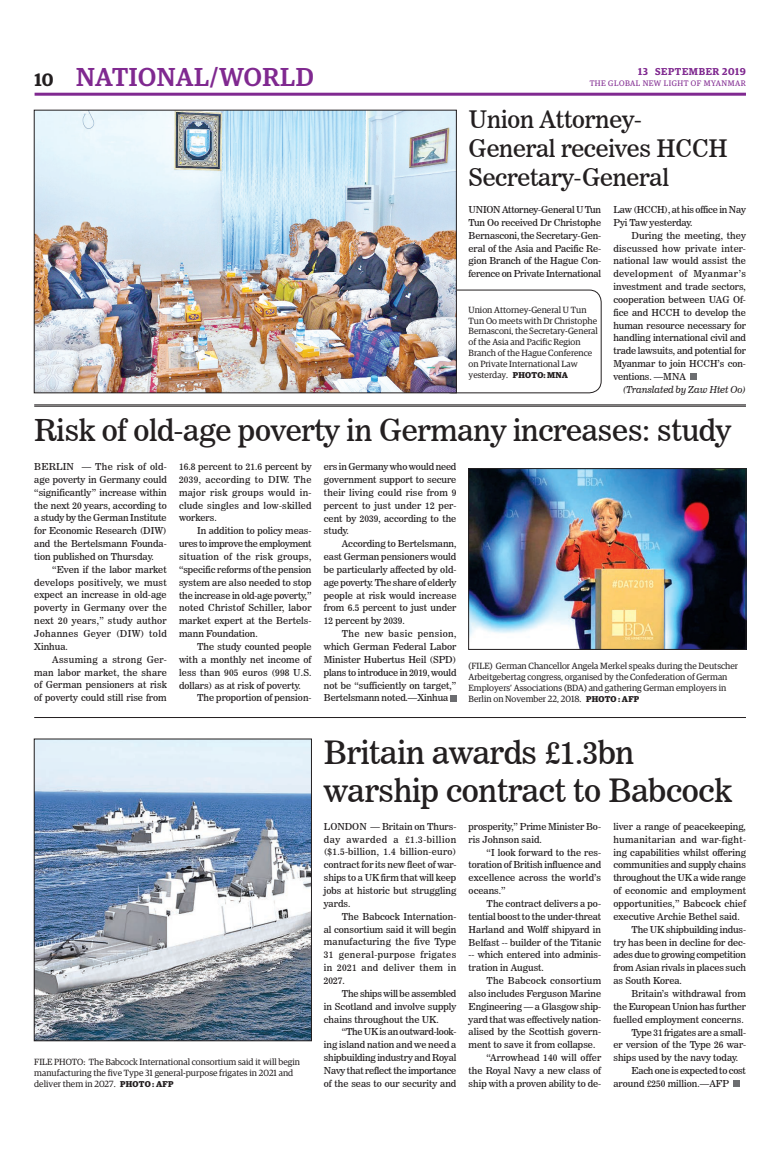
<style>
.page{position:relative;width:773px;height:1152px;background:#fff}
.page>*{position:absolute;margin:0;border:0;box-sizing:border-box;transform-origin:0 0}
.t1{font:32px/38.4px "News 706 BT Roman C";letter-spacing:-.01em;color:#231f20}
.t2{font:30px "News 706 BT Roman C";letter-spacing:-.01em;color:#231f20}
.t3{font:500 26px "Guardian Egyp";letter-spacing:.02em;color:#802990}
.t4{font:24px/28.8px "News 706 BT Roman C";letter-spacing:-.01em;color:#231f20}
.t5{font:600 10px "Guardian Egyp";letter-spacing:.06em;color:#802990}
.t6{font:9.5px/12.9px "News 706 BT Roman C";color:#231f20;text-align:justify}
.t7{font:9.5px/12.9px "News 706 BT Roman C";letter-spacing:-.02em;color:#231f20}
.t8{font:9.5px "News 706 BT Roman C";letter-spacing:.03em;color:#231f20}
.t9{font:9.5px "News 706 BT Italic C";letter-spacing:-.01em;color:#231f20}
.t10{font:9.5px "News 706 BT Roman C";letter-spacing:.02em;color:#231f20}
.t11{font:9px/10.8px "Guardian Egyp";color:#231f20}
.t12{font:8px "Guardian Egyp";letter-spacing:.06em;color:#802990}
.s1{font-weight:600;font-size:18px;color:#231f20}
.s2{font-weight:700;font-size:8.5px}
</style>
<div class="page">
<hr style="left:35px;top:93px;width:711px;height:3px;background:#802990">
<svg style="left:690px;top:374px;width:6px;height:6px"></svg>
<hr style="left:34px;top:406px;width:712px;height:1px;background:#231f20">
<hr style="left:34px;top:405px;width:712px;height:1px;background:#231f20">
<hr style="left:34px;top:717px;width:712px;height:1px;background:#231f20">
<div style="left:440px;top:290px;width:161px;height:103px;border:1px solid #231f20;border-radius:12px"></div>
<img style="left:36px;top:112px;width:418px;height:279px">
<img style="left:36px;top:741px;width:273px;height:298px">
<div style="left:34px;top:739px;width:277px;height:302px;border:1px solid #231f20"></div>
<img style="left:470px;top:470px;width:274px;height:178px">
<div style="left:468px;top:468px;width:278px;height:182px;border:1px solid #231f20"></div>
<svg style="left:450px;top:695px;width:6px;height:6px"></svg>
<div style="left:733px;top:1080px;width:7px;height:7px;background:#6c6d70"></div>
<h3 class="t3" style="left:35px;top:59px;width:280px"><span class="s1">10</span> NATIONAL/WORLD</h3>
<p class="t5" style="left:638px;top:64px;width:109px">13 SEPTEMBER 2019</p>
<p class="t12" style="left:589px;top:78px;width:158px">THE GLOBAL NEW LIGHT OF MYANMAR</p>
<h3 class="t4" style="left:468px;top:105px;width:261px">Union Attorney-<br>General receives HCCH<br>Secretary-General</h3>
<p class="t7" style="left:613px;top:203px;width:134px">Law (HCCH), at his office in Nay<br>Pyi Taw yesterday.</p>
<p class="t6" style="left:613px;top:229px;width:134px;text-indent:18px">During the meeting, they discussed how private inter&shy;national law would assist the development of Myanmar’s investment and trade sectors, cooperation between UAG Of&shy;fice and HCCH to develop the human resource necessary for handling international civil and trade lawsuits, and potential for Myanmar to join HCCH’s con&shy;ventions. —MNA</p>
<p class="t9" style="left:622px;top:384px;width:125px">(Translated by Zaw Htet Oo)</p>
<p class="t6" style="left:468px;top:203px;width:134px">UNION Attorney-General U Tun Tun Oo received Dr Christophe Bernasconi, the Secretary-Gen&shy;eral of the Asia and Pacific Re&shy;gion Branch of the Hague Con&shy;ference on Private International</p>
<p class="t11" style="left:468px;top:304px;width:131px">Union Attorney-General U Tun<br>Tun Oo meets with Dr Christophe<br>Bernasconi, the Secretary-General of the Asia and Pacific Region<br>Branch of the Hague Conference on Private International Law yesterday. <span class="s2">PHOTO: MNA</span></p>
<h2 class="t2" style="left:34px;top:413px;width:698px">Risk of old-age poverty in Germany increases: study</h2>
<p class="t6" style="left:34px;top:460px;width:134px">BERLIN — The risk of old&shy;age poverty in Germany could “significantly” increase within the next 20 years, according to a study by the German Institute for Economic Research (DIW) and the Bertelsmann Founda&shy;tion published on Thursday.</p>
<p class="t6" style="left:34px;top:563px;width:134px;text-indent:18px">“Even if the labor market develops positively, we must expect an increase in old-age poverty in Germany over the next 20 years,” study author Johannes Geyer (DIW) told Xinhua.</p>
<p class="t6" style="left:34px;top:653px;width:134px;text-indent:18px">Assuming a strong Ger&shy;man labor market, the share of German pensioners at risk of poverty could still rise from</p>
<p class="t6" style="left:179px;top:460px;width:134px">16.8 percent to 21.6 percent by 2039, according to DIW. The major risk groups would in&shy;clude singles and low-skilled workers.</p>
<p class="t6" style="left:179px;top:524px;width:134px;text-indent:18px">In addition to policy meas&shy;ures to improve the employment situation of the risk groups, “specific reforms of the pension system are also needed to stop the increase in old-age poverty,” noted Christof Schiller, labor market expert at the Bertels&shy;mann Foundation.</p>
<p class="t6" style="left:179px;top:640px;width:134px;text-indent:18px">The study counted people with a monthly net income of less than 905 euros (998 U.S. dollars) as at risk of poverty.</p>
<p class="t6" style="left:197px;top:692px;width:116px">The proportion of pension-</p>
<p class="t6" style="left:324px;top:460px;width:134px">ers in Germany who would need government support to secure their living could rise from 9 percent to just under 12 per&shy;cent by 2039, according to the study.</p>
<p class="t6" style="left:324px;top:537px;width:134px;text-indent:18px">According to Bertelsmann, east German pensioners would be particularly affected by old&shy;age poverty. The share of elderly people at risk would increase from 6.5 percent to just under 12 percent by 2039.</p>
<p class="t6" style="left:324px;top:627px;width:134px;text-indent:18px">The new basic pension, which German Federal Labor Minister Hubertus Heil (SPD) plans to introduce in 2019, would not be “sufficiently on target,” Bertelsmann noted.—Xinhua</p>
<p class="t11" style="left:468px;top:660px;width:271px">(FILE) German Chancellor Angela Merkel speaks during the Deutscher Arbeitgebertag congress, organised by the Confederation of German Employers’ Associations (BDA) and gathering German employers in Berlin on November 22, 2018. <span class="s2">PHOTO : AFP</span></p>
<p class="t11" style="left:34px;top:1056px;width:267px">FILE PHOTO: The Babcock International consortium said it will begin manufacturing the five Type 31 general-purpose frigates in 2021 and deliver them in 2027. <span class="s2">PHOTO : AFP</span></p>
<h1 class="t1" style="left:324px;top:733px;width:409px">Britain awards £1.3bn warship contract to Babcock</h1>
<p class="t6" style="left:324px;top:820px;width:134px">LONDON — Britain on Thurs&shy;day awarded a £1.3-billion ($1.5-billion, 1.4 billion-euro) contract for its new fleet of war&shy;ships to a UK firm that will keep jobs at historic but struggling yards.</p>
<p class="t6" style="left:324px;top:910px;width:134px;text-indent:18px">The Babcock Internation&shy;al consortium said it will begin manufacturing the five Type 31 general-purpose frigates in 2021 and deliver them in 2027.</p>
<p class="t6" style="left:324px;top:987px;width:134px;text-indent:18px">The ships will be assembled in Scotland and involve supply chains throughout the UK.</p>
<p class="t6" style="left:324px;top:1026px;width:134px;text-indent:18px">“The UK is an outward-look&shy;ing island nation and we need a shipbuilding industry and Royal Navy that reflect the importance of the seas to our security and</p>
<p class="t6" style="left:468px;top:820px;width:134px">prosperity,” Prime Minister Bo&shy;ris Johnson said.</p>
<p class="t6" style="left:468px;top:846px;width:134px;text-indent:18px">“I look forward to the res&shy;toration of British influence and excellence across the world’s oceans.”</p>
<p class="t6" style="left:468px;top:897px;width:134px;text-indent:18px">The contract delivers a po&shy;tential boost to the under-threat Harland and Wolff shipyard in Belfast -- builder of the Titanic -- which entered into adminis&shy;tration in August.</p>
<p class="t10" style="left:486px;top:975px;width:116px">The Babcock consortium</p>
<p class="t6" style="left:468px;top:987px;width:134px">also includes Ferguson Marine</p>
<p class="t6" style="left:468px;top:1000px;width:134px">Engineering — a Glasgow ship-</p>
<p class="t6" style="left:468px;top:1013px;width:134px">yard that was effectively nation-</p>
<p class="t6" style="left:468px;top:1026px;width:134px">alised by the Scottish govern-</p>
<p class="t6" style="left:468px;top:1038px;width:128px">ment to save it from collapse.</p>
<p class="t6" style="left:486px;top:1051px;width:116px">“Arrowhead 140 will offer</p>
<p class="t6" style="left:468px;top:1064px;width:134px">the Royal Navy a new class of</p>
<p class="t6" style="left:468px;top:1077px;width:134px">ship with a proven ability to de-</p>
<p class="t6" style="left:613px;top:820px;width:134px">liver a range of peacekeeping,</p>
<p class="t8" style="left:613px;top:834px;width:134px">humanitarian and war-fight-</p>
<p class="t6" style="left:613px;top:846px;width:134px">ing capabilities whilst offering</p>
<p class="t6" style="left:613px;top:859px;width:134px">communities and supply chains</p>
<p class="t6" style="left:613px;top:871px;width:134px">throughout the UK a wide range</p>
<p class="t6" style="left:613px;top:884px;width:134px">of economic and employment</p>
<p class="t6" style="left:613px;top:897px;width:134px">opportunities,” Babcock chief</p>
<p class="t6" style="left:613px;top:910px;width:128px">executive Archie Bethel said.</p>
<p class="t6" style="left:631px;top:923px;width:116px">The UK shipbuilding indus-</p>
<p class="t6" style="left:613px;top:936px;width:134px">try has been in decline for dec-</p>
<p class="t7" style="left:613px;top:949px;width:134px">ades due to growing competition</p>
<p class="t6" style="left:613px;top:961px;width:134px">from Asian rivals in places such</p>
<p class="t6" style="left:613px;top:974px;width:70px">as South Korea.</p>
<p class="t6" style="left:631px;top:987px;width:116px">Britain’s withdrawal from</p>
<p class="t6" style="left:613px;top:1000px;width:134px">the European Union has further</p>
<p class="t6" style="left:613px;top:1013px;width:132px">fuelled employment concerns.</p>
<p class="t6" style="left:631px;top:1026px;width:116px">Type 31 frigates are a small-</p>
<p class="t6" style="left:613px;top:1039px;width:134px">er version of the Type 26 war-</p>
<p class="t6" style="left:613px;top:1051px;width:126px">ships used by the navy today.</p>
<p class="t7" style="left:631px;top:1064px;width:116px">Each one is expected to cost</p>
<p class="t6" style="left:613px;top:1077px;width:117px">around £250 million.—AFP</p>
</div>
